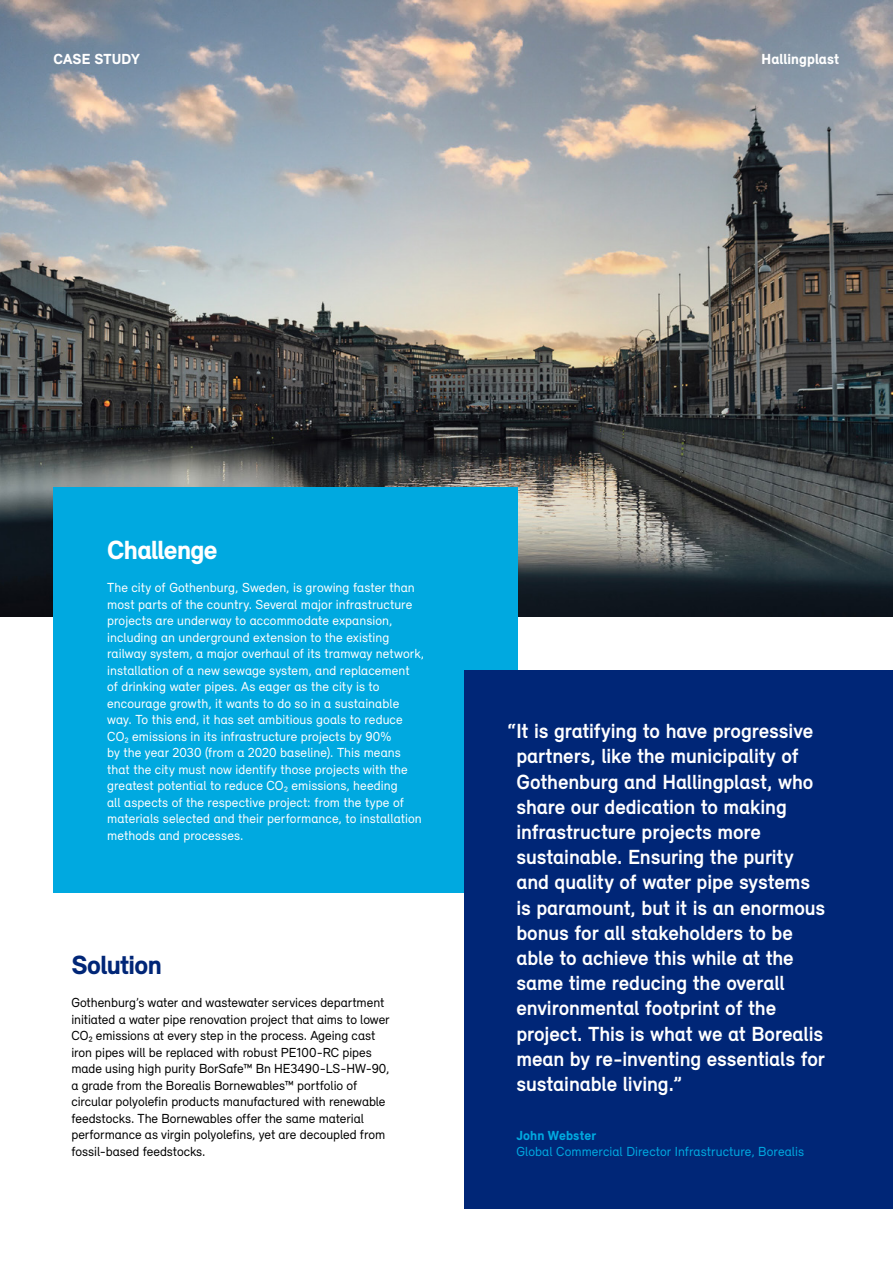
<style>
.page{position:relative;width:893px;height:1263px;background:#fff}
.page>*{position:absolute;margin:0;border:0;box-sizing:border-box;transform-origin:0 0}
.t1{font:900 27px "Relevant";letter-spacing:-.025em;color:#fff}
.t2{font:900 27px "Relevant";letter-spacing:-.025em;color:#002677}
.t3{font:700 21px/25.2px "Relevant";letter-spacing:-.005em;color:#fff}
.t4{font:900 15px "Relevant";letter-spacing:.005em;color:#fff}
.t5{font:13.5px/16.5px "Relevant";letter-spacing:.005em;color:#fff}
.t6{font:13.5px/16.5px "Relevant";letter-spacing:-.005em;color:#000}
.t7{font:13.5px "Relevant";letter-spacing:.005em;color:#00a9e0}
.t8{font:900 13.5px "Relevant";letter-spacing:.01em;color:#00a9e0}
</style>
<div class="page">
<img style="left:0;top:0;width:893px;height:617px">
<div style="left:54px;top:487px;width:464px;height:406px;background:#00a9e0"></div>
<div style="left:464px;top:670px;width:429px;height:539px;background:#002677"></div>
<p class="t4" style="left:54px;top:50px;width:88px">CASE STUDY</p>
<p class="t4" style="left:762px;top:50px;width:79px">Hallingplast</p>
<h1 class="t1" style="left:107px;top:534px;width:112px">Challenge</h1>
<p class="t5" style="left:107px;top:579px;width:319px">The city of Gothenburg, Sweden, is growing faster than most parts of the country. Several major infrastructure projects are underway to accommodate expansion, including an underground extension to the existing railway system, a major overhaul of its tramway network, installation of a new sewage system, and replacement<br>of drinking water pipes. As eager as the city is to encourage growth, it wants to do so in a sustainable way. To this end, it has set ambitious goals to reduce CO2 emissions in its infrastructure projects by 90%<br>by the year 2030 (from a 2020 baseline). This means that the city must now identify those projects with the greatest potential to reduce CO2 emissions, heeding<br>all aspects of the respective project: from the type of materials selected and their performance, to installation methods and processes.</p>
<h1 class="t2" style="left:71px;top:949px;width:92px">Solution</h1>
<p class="t6" style="left:71px;top:994px;width:320px">Gothenburg’s water and wastewater services department initiated a water pipe renovation project that aims to lower CO2 emissions at every step in the process. Ageing cast iron pipes will be replaced with robust PE100-RC pipes made using high purity BorSafe™ Bn HE3490-LS-HW-90, a grade from the Borealis Bornewables™ portfolio of circular polyolefin products manufactured with renewable feedstocks. The Bornewables offer the same material performance as virgin polyolefins, yet are decoupled from fossil-based feedstocks.</p>
<p class="t3" style="left:516px;top:718px;width:310px;text-indent:-9px">“It is gratifying to have progressive partners, like the municipality of<br>Gothenburg and Hallingplast, who share our dedication to making infrastructure projects more sustainable. Ensuring the purity and quality of water pipe systems is paramount, but it is an enormous bonus for all stakeholders to be able to achieve this while at the same time reducing the overall environmental footprint of the project. This is what we at Borealis mean by re-inventing essentials for sustainable living.”</p>
<p class="t8" style="left:516px;top:1127px;width:81px">John Webster</p>
<p class="t7" style="left:516px;top:1143px;width:289px">Global Commercial Director Infrastructure, Borealis</p>
</div>
